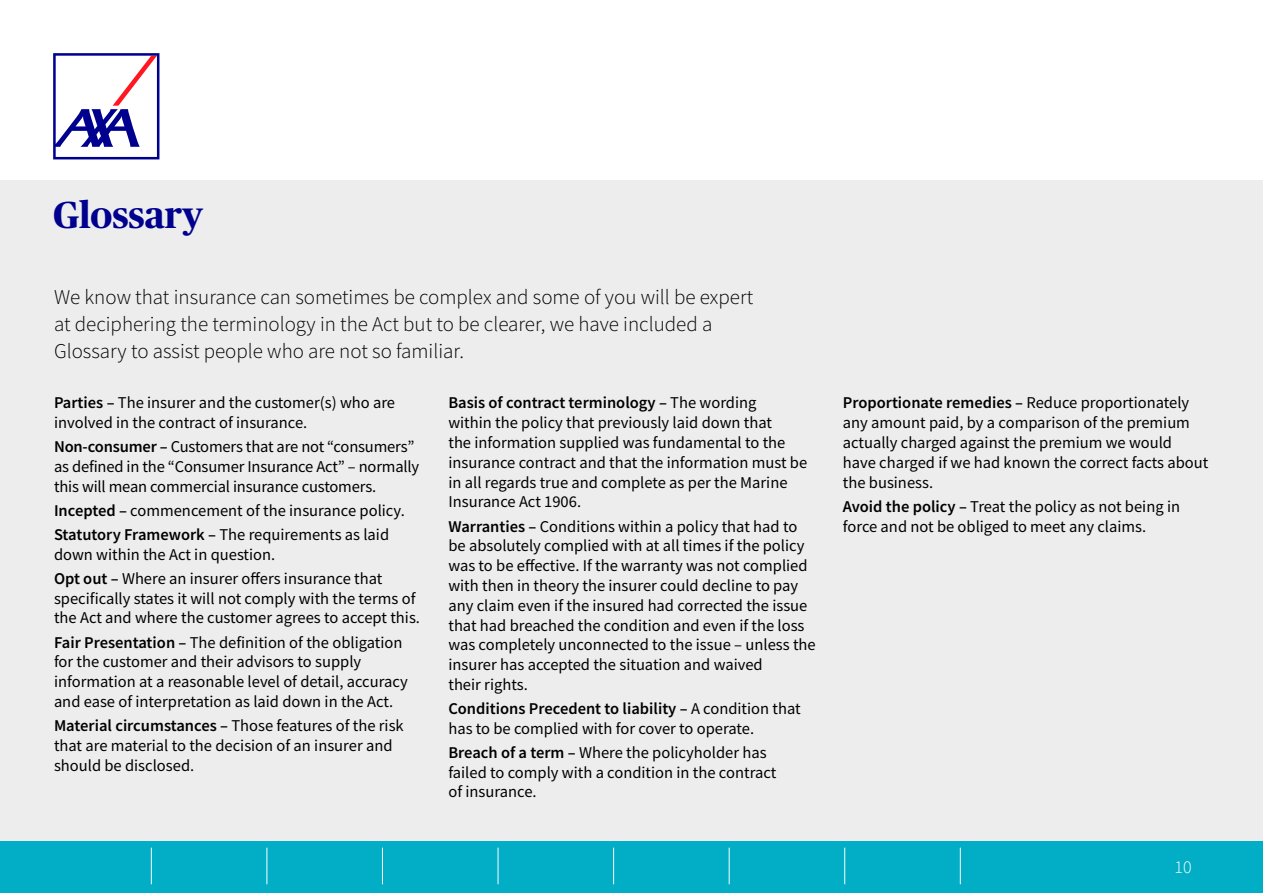
<style>
.page{position:relative;width:1263px;height:893px;background:#fff}
.page>*{position:absolute;margin:0;border:0;box-sizing:border-box;transform-origin:0 0}
.t1{font:700 37.5px "Publico Headline";color:#00008f}
.t2{font:300 21px/27px "Source Sans Pro";color:#000}
.t3{font:300 18px "Source Sans Pro";color:#fff}
.t4{font:16.5px/19.8px "Source Sans Pro";color:#000}
.s1{font-weight:600}
</style>
<div class="page">
<div style="left:0;top:180px;width:1263px;height:713px;background:#ededed"></div>
<div style="left:0;top:842px;width:1263px;height:51px;background:#02adc6"></div>
<svg style="left:53px;top:53px;width:106px;height:106px"></svg>
<hr style="left:266px;top:848px;width:1px;height:36px;background:#fff">
<hr style="left:382px;top:848px;width:1px;height:36px;background:#fff">
<hr style="left:498px;top:848px;width:1px;height:36px;background:#fff">
<hr style="left:613px;top:848px;width:1px;height:36px;background:#fff">
<hr style="left:151px;top:848px;width:1px;height:36px;background:#fff">
<hr style="left:729px;top:848px;width:1px;height:36px;background:#fff">
<hr style="left:960px;top:848px;width:1px;height:36px;background:#fff">
<hr style="left:844px;top:848px;width:1px;height:36px;background:#fff">
<h1 class="t1" style="left:53px;top:188px;width:152px">Glossary</h1>
<p class="t2" style="left:54px;top:283px;width:701px">We know that insurance can sometimes be complex and some of you will be expert at deciphering the terminology in the Act but to be clearer, we have included a<br>Glossary to assist people who are not so familiar.</p>
<p class="t4" style="left:54px;top:393px;width:343px"><span class="s1">Parties –</span> The insurer and the customer(s) who are involved in the contract of insurance.</p>
<p class="t4" style="left:54px;top:437px;width:367px"><span class="s1">Non‑consumer –</span> Customers that are not “consumers” as defined in the “Consumer Insurance Act” – normally this will mean commercial insurance customers.</p>
<p class="t4" style="left:54px;top:498px;width:352px;line-height:24px"><span class="s1">Incepted –</span> commencement of the insurance policy.<br><span class="s1">Statutory Framework –</span> The requirements as laid</p>
<p class="t4" style="left:54px;top:542px;width:330px;line-height:24px">down within the Act in question.<br><span class="s1">Opt out –</span> Where an insurer offers insurance that</p>
<p class="t4" style="left:54px;top:588px;width:367px">specifically states it will not comply with the terms of the Act and where the customer agrees to accept this.</p>
<p class="t4" style="left:54px;top:632px;width:355px"><span class="s1">Fair Presentation –</span> The definition of the obligation for the customer and their advisors to supply information at a reasonable level of detail, accuracy and ease of interpretation as laid down in the Act.</p>
<p class="t4" style="left:54px;top:715px;width:351px"><span class="s1">Material circumstances –</span> Those features of the risk that are material to the decision of an insurer and should be disclosed.</p>
<p class="t4" style="left:448px;top:393px;width:360px"><span class="s1">Basis of contract terminology –</span> The wording<br>within the policy that previously laid down that<br>the information supplied was fundamental to the insurance contract and that the information must be in all regards true and complete as per the Marine Insurance Act 1906.</p>
<p class="t4" style="left:448px;top:516px;width:369px"><span class="s1">Warranties –</span> Conditions within a policy that had to be absolutely complied with at all times if the policy was to be effective. If the warranty was not complied with then in theory the insurer could decline to pay any claim even if the insured had corrected the issue that had breached the condition and even if the loss was completely unconnected to the issue – unless the insurer has accepted the situation and waived<br>their rights.</p>
<p class="t4" style="left:448px;top:698px;width:354px"><span class="s1">Conditions Precedent to liability –</span> A condition that has to be complied with for cover to operate.</p>
<p class="t4" style="left:448px;top:742px;width:329px"><span class="s1">Breach of a term –</span> Where the policyholder has failed to comply with a condition in the contract of insurance.</p>
<p class="t4" style="left:843px;top:393px;width:367px"><span class="s1">Proportionate remedies –</span> Reduce proportionately any amount paid, by a comparison of the premium actually charged against the premium we would have charged if we had known the correct facts about the business.</p>
<p class="t4" style="left:843px;top:496px;width:339px"><span class="s1">Avoid the policy –</span> Treat the policy as not being in force and not be obliged to meet any claims.</p>
<p class="t3" style="left:1174px;top:856px;width:19px">10</p>
</div>
